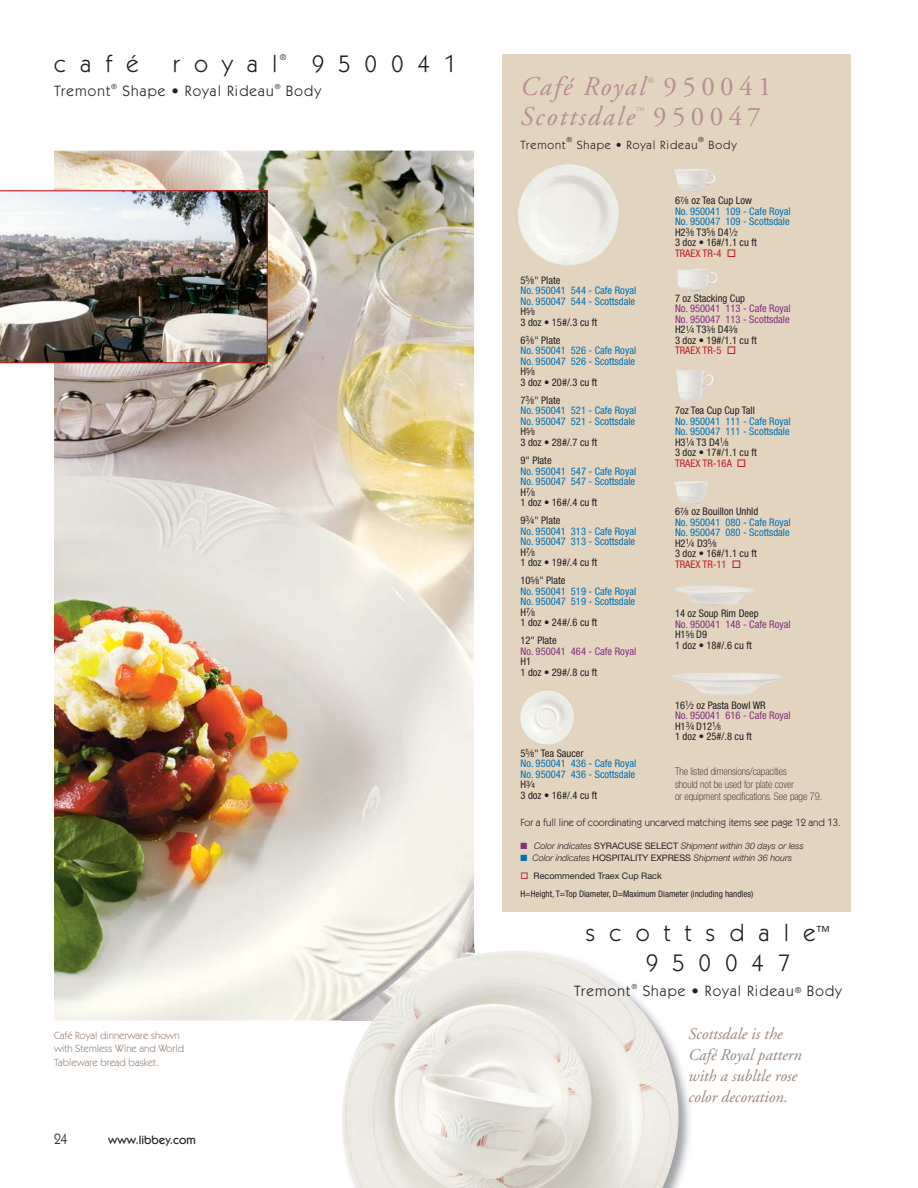
<style>
.page{position:relative;width:918px;height:1188px;background:#fff}
.page>*{position:absolute;margin:0;border:0;box-sizing:border-box;transform-origin:0 0}
.t1{font:italic 27px "Adobe Garamond";letter-spacing:.075em;color:#b88d94}
.t2{font:27px "Adobe Garamond";letter-spacing:.2em;color:#b88d94}
.t3{font:24px/30px "Itc Kabel";letter-spacing:.6em;color:#231f20}
.t4{font:italic 16.5px/21px "Adobe Garamond";color:#99877c}
.t5{font:15px "Itc Kabel";letter-spacing:.075em;color:#231f20}
.t6{font:15px "Itc Kabel";letter-spacing:.075em;color:#231f20;scale:.9 1}
.t7{font:12px "Itc Kabel";letter-spacing:.075em;color:#231f20}
.t8{font:500 12px "Itc Kabel";color:#231f20}
.t9{font:condensed 10.5px/10.5px "Helvetica Neue";color:#0072b4}
.t10{font:condensed 10.5px/10.5px "Helvetica Neue";color:#231f20}
.t11{font:condensed 10.5px/10.5px "Helvetica Neue";color:#80327b}
.t12{font:100 condensed 10.5px/12.6px "Helvetica Neue";color:#231f20}
.t13{font:10.5px/13.5px "Itc Kabel";color:#99877c}
.t14{font:10.5px "Itc Kabel";color:#231f20}
.t15{font:condensed 10.5px "Helvetica Neue";color:#be1e24}
.t16{font:9px/17.4px "Helvetica Neue";color:#231f20}
.t17{font:condensed 9px "Helvetica Neue";color:#231f20}
.t18{font:italic 300 9px "Helvetica Neue";color:#231f20}
.t19{font:italic 8.4px "Adobe Garamond";color:#b88d94}
.t20{font:8.4px "Itc Kabel";color:#231f20}
.t21{font:7.35px "Itc Kabel";color:#231f20}
.s1{color:#231f20}
.s2{font-size:7.35px;color:#231f20}
.s3{font-size:7.35px}
.s4{color:#80327b}
.s5{font-weight:400;font-style:normal}
.s6{color:#0072b4}
.s7{font-weight:300;font-style:italic}
</style>
<div class="page">
<img style="left:54px;top:151px;width:420px;height:869px">
<img style="left:681px;top:1071px;width:9px;height:105px">
<img style="left:341px;top:950px;width:340px;height:238px">
<div style="left:502px;top:55px;width:348px;height:857px;background:#e3d4c0"></div>
<img style="left:0;top:190px;width:268px;height:173px">
<img style="left:518px;top:164px;width:101px;height:102px">
<img style="left:674px;top:169px;width:42px;height:23px">
<img style="left:677px;top:269px;width:41px;height:22px">
<img style="left:676px;top:370px;width:38px;height:32px">
<img style="left:520px;top:690px;width:54px;height:55px">
<img style="left:674px;top:481px;width:34px;height:23px">
<img style="left:675px;top:586px;width:81px;height:20px">
<img style="left:672px;top:673px;width:111px;height:22px">
<h2 class="t3" style="left:54px;top:50px;width:86px">café</h2>
<h2 class="t3" style="left:173px;top:50px;width:106px">royal</h2>
<p class="t20" style="left:280px;top:53px;width:8px">®</p>
<h2 class="t3" style="left:312px;top:50px;width:145px">950041</h2>
<h3 class="t5" style="left:54px;top:85px;width:58px">Tremont</h3>
<p class="t21" style="left:111px;top:84px;width:7px">®</p>
<h3 class="t5" style="left:123px;top:85px;width:152px">Shape • Royal Rideau</h3>
<p class="t21" style="left:275px;top:84px;width:7px">®</p>
<h3 class="t5" style="left:286px;top:85px;width:37px">Body</h3>
<p class="t13" style="left:54px;top:1029px;width:132px">Café Royal dinnerware shown with Stemless Wine and World<br>Tableware bread basket.</p>
<h3 class="t6" style="left:54px;top:1133px;width:16px">24</h3>
<p class="t8" style="left:108px;top:1136px;width:89px">www.libbey.com</p>
<h1 class="t1" style="left:520px;top:75px;width:127px">Café Royal</h1>
<p class="t19" style="left:647px;top:76px;width:8px">®</p>
<h1 class="t2" style="left:664px;top:75px;width:110px">950041</h1>
<h1 class="t1" style="left:521px;top:105px;width:116px">Scottsdale</h1>
<p class="t19" style="left:635px;top:106px;width:11px">™</p>
<h1 class="t2" style="left:653px;top:105px;width:109px">950047</h1>
<p class="t7" style="left:520px;top:141px;width:46px">Tremont</p>
<p class="t21" style="left:566px;top:137px;width:7px">®</p>
<p class="t21" style="left:698px;top:137px;width:7px">®</p>
<p class="t7" style="left:577px;top:141px;width:122px">Shape • Royal Rideau</p>
<p class="t7" style="left:709px;top:141px;width:30px">Body</p>
<p class="t9" style="left:520px;top:276px;width:117px"><span class="s1">5</span><sup>5</sup><span class="s1">⁄</span><span class="s2">8</span><span class="s1">" Plate<br></span>No. 950041 544 - Cafe Royal<br>No. 950047 544 - Scottsdale<br><span class="s1">H</span><sup>5</sup><span class="s1">⁄</span><span class="s2">8<br></span><span class="s1">3 doz • 15#/.3 cu ft</span></p>
<p class="t9" style="left:520px;top:336px;width:117px"><span class="s1">6</span><sup>3</sup><span class="s1">⁄</span><span class="s2">8</span><span class="s1">" Plate<br></span>No. 950041 526 - Cafe Royal<br>No. 950047 526 - Scottsdale<br><span class="s1">H</span><sup>5</sup><span class="s1">⁄</span><span class="s2">8<br></span><span class="s1">3 doz • 20#/.3 cu ft</span></p>
<p class="t9" style="left:520px;top:396px;width:117px"><span class="s1">7</span><sup>3</sup><span class="s1">⁄</span><span class="s2">8</span><span class="s1">" Plate<br></span>No. 950041 521 - Cafe Royal<br>No. 950047 521 - Scottsdale<br><span class="s1">H</span><sup>5</sup><span class="s1">⁄</span><span class="s2">8<br></span><span class="s1">3 doz • 28#/.7 cu ft</span></p>
<p class="t10" style="left:520px;top:456px;width:33px">9" Plate</p>
<p class="t9" style="left:520px;top:466px;width:117px">No. 950041 547 - Cafe Royal<br>No. 950047 547 - Scottsdale<br><span class="s1">H</span><sup>7</sup><span class="s1">⁄</span><span class="s2">8<br></span><span class="s1">1 doz • 16#/.4 cu ft</span></p>
<p class="t9" style="left:520px;top:516px;width:117px"><span class="s1">9</span><sup>3</sup><span class="s1">⁄</span><span class="s2">4</span><span class="s1">" Plate<br></span>No. 950041 313 - Cafe Royal<br>No. 950047 313 - Scottsdale<br><span class="s1">H</span><sup>7</sup><span class="s1">⁄</span><span class="s2">8<br></span><span class="s1">1 doz • 19#/.4 cu ft</span></p>
<p class="t9" style="left:520px;top:576px;width:117px"><span class="s1">10</span><sup>5</sup><span class="s1">⁄</span><span class="s2">8</span><span class="s1">" Plate<br></span>No. 950041 519 - Cafe Royal<br>No. 950047 519 - Scottsdale<br><span class="s1">H</span><sup>7</sup><span class="s1">⁄</span><span class="s2">8<br></span><span class="s1">1 doz • 24#/.6 cu ft</span></p>
<p class="t10" style="left:520px;top:636px;width:38px">12" Plate</p>
<p class="t11" style="left:520px;top:647px;width:117px">No. 950041 464 - Cafe Royal</p>
<p class="t10" style="left:520px;top:657px;width:78px">H1<br>1 doz • 29#/.8 cu ft</p>
<p class="t9" style="left:520px;top:749px;width:117px"><span class="s1">5</span><sup>5</sup><span class="s1">⁄</span><span class="s2">8</span><span class="s1">" Tea Saucer<br></span>No. 950041 436 - Cafe Royal<br>No. 950047 436 - Scottsdale<br><span class="s1">H</span><sup>3</sup><span class="s1">⁄</span><span class="s2">4<br></span><span class="s1">3 doz • 16#/.4 cu ft</span></p>
<p class="t9" style="left:675px;top:196px;width:117px"><span class="s1">6</span><sup>7</sup><span class="s1">⁄</span><span class="s2">8</span> <span class="s1">oz Tea Cup Low<br></span>No. 950041 109 - Cafe Royal<br>No. 950047 109 - Scottsdale<br><span class="s1">H2</span><sup>3</sup><span class="s1">⁄</span><span class="s2">8</span> <span class="s1">T3</span><sup>5</sup><span class="s1">⁄</span><span class="s2">8</span> <span class="s1">D4</span><sup>1</sup><span class="s1">⁄</span><span class="s2">2<br></span><span class="s1">3 doz • 16#/1.1 cu ft</span></p>
<p class="t15" style="left:675px;top:249px;width:48px">TRAEX TR-4</p>
<p class="t10" style="left:675px;top:294px;width:72px">7 oz Stacking Cup</p>
<p class="t11" style="left:675px;top:304px;width:117px">No. 950041 113 - Cafe Royal<br>No. 950047 113 - Scottsdale<br><span class="s1">H2</span><sup>1</sup><span class="s1">⁄</span><span class="s2">4</span> <span class="s1">T3</span><sup>3</sup><span class="s1">⁄</span><span class="s2">8</span> <span class="s1">D4</span><sup>3</sup><span class="s1">⁄</span><span class="s2">8<br></span><span class="s1">3 doz • 19#/1.1 cu ft</span></p>
<p class="t15" style="left:675px;top:347px;width:48px">TRAEX TR-5</p>
<p class="t10" style="left:675px;top:406px;width:81px">7oz Tea Cup Cup Tall</p>
<p class="t9" style="left:675px;top:417px;width:117px">No. 950041 111 - Cafe Royal<br>No. 950047 111 - Scottsdale<br><span class="s1">H3</span><sup>1</sup><span class="s1">⁄</span><span class="s2">4</span> <span class="s1">T3 D4</span><sup>1</sup><span class="s1">⁄</span><span class="s2">8<br></span><span class="s1">3 doz • 17#/1.1 cu ft</span></p>
<p class="t15" style="left:675px;top:459px;width:58px">TRAEX TR-16A</p>
<p class="t9" style="left:675px;top:507px;width:117px"><span class="s1">6</span><sup>7</sup><span class="s1">⁄</span><span class="s2">8</span> <span class="s1">oz Bouillon Unhld<br></span>No. 950041 080 - Cafe Royal<br>No. 950047 080 - Scottsdale<br><span class="s1">H2</span><sup>1</sup><span class="s1">⁄</span><span class="s2">4</span> <span class="s1">D3</span><sup>5</sup><span class="s1">⁄</span><span class="s2">8<br></span><span class="s1">3 doz • 16#/1.1 cu ft</span></p>
<p class="t15" style="left:675px;top:560px;width:53px">TRAEX TR-11</p>
<p class="t10" style="left:675px;top:609px;width:85px">14 oz Soup Rim Deep</p>
<p class="t11" style="left:675px;top:620px;width:117px">No. 950041 148 - Cafe Royal<br><span class="s1">H1</span><sup>5</sup><span class="s1">⁄</span><span class="s2">8</span> <span class="s1">D9<br>1 doz • 18#/.6 cu ft</span></p>
<p class="t10" style="left:675px;top:701px;width:117px">16<sup>1</sup>⁄<span class="s3">2</span> oz Pasta Bowl WR<br><span class="s4">No. 950041 616 - Cafe Royal<br></span>H1<sup>3</sup>⁄<span class="s3">4</span> D12<sup>1</sup>⁄<span class="s3">8<br></span>1 doz • 25#/.8 cu ft</p>
<p class="t12" style="left:675px;top:766px;width:149px">The listed dimensions/capacities<br>should not be used for plate cover<br>or equipment specifications. See page 79.</p>
<p class="t14" style="left:520px;top:818px;width:322px">For a full line of coordinating uncarved matching items see page 12 and 13.</p>
<p class="t18" style="left:520px;top:843px;width:285px"><span class="s4">■</span> Color indicates <span class="s5">SYRACUSE SELECT</span> Shipment within 30 days or less</p>
<p class="t16" style="left:534px;top:850px;width:260px;text-indent:-13px"><span class="s6">■</span> <span class="s7">Color indicates</span> HOSPITALITY EXPRESS <span class="s7">Shipment within 36 hours<br></span>Recommended Traex Cup Rack</p>
<p class="t17" style="left:520px;top:890px;width:234px">H=Height, T=Top Diameter, D=Maximum Diameter (including handles)</p>
<h2 class="t3" style="left:646px;top:920px;width:185px;text-indent:-60px">scottsdale<sup>™<br></sup>950047</h2>
<h3 class="t5" style="left:574px;top:985px;width:58px">Tremont</h3>
<p class="t21" style="left:631px;top:984px;width:7px">®</p>
<h3 class="t5" style="left:643px;top:985px;width:201px">Shape • Royal Rideau<sup>®</sup> Body</h3>
<h3 class="t4" style="left:688px;top:1024px;width:115px">Scottsdale is the<br>Café Royal pattern with a subltle rose color decoration.</h3>
</div>
